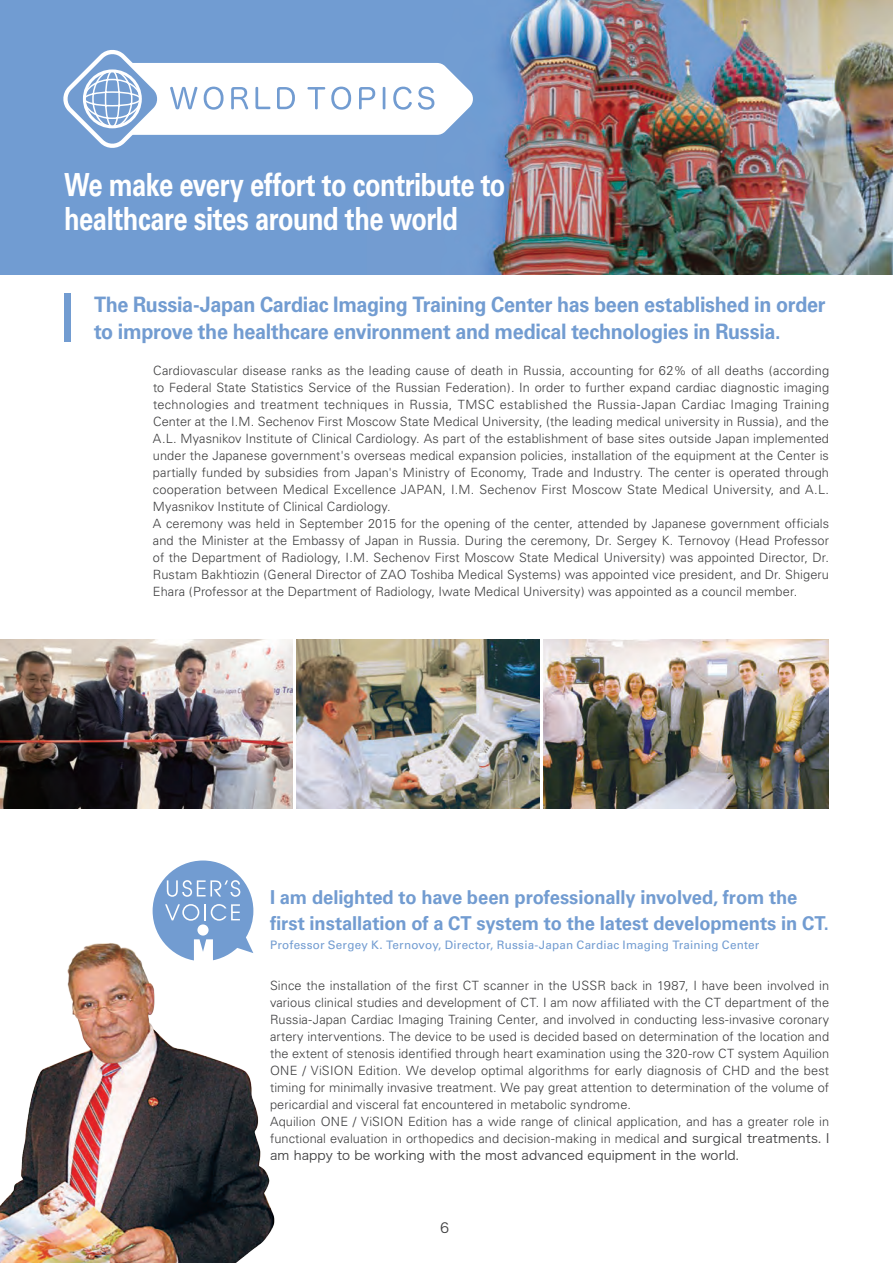
<style>
.page{position:relative;width:893px;height:1263px;background:#fff}
.page>*{position:absolute;margin:0;border:0;box-sizing:border-box;transform-origin:0 0}
.t1{font:700 31.95px/34px "Univers";letter-spacing:-.02em;color:#fff;scale:.8 1}
.t2{font:700 21.3px/26.5px "Univers";letter-spacing:-.015em;color:#729cd1;scale:.93 1}
.t3{font:700 19.2px/25.5px "Univers";letter-spacing:-.005em;color:#729cd1;scale:.96 1}
.t4{font:13.8px "Hira Kaku Pro W3";color:#3e3e3f}
.t5{font:300 12.75px/17px "Univers";letter-spacing:.005em;color:#3e3e3f}
.t6{font:12.75px "Hira Kaku Pro W3";letter-spacing:.015em;color:#3e3e3f}
.t7{font:11.7px "Univers";letter-spacing:.02em;color:#729cd1}
.s1{font-family:"Hira Kaku Pro W3";font-weight:400}
</style>
<div class="page">
<img style="left:0;top:0;width:893px;height:274px">
<svg style="left:63px;top:50px;width:410px;height:98px"></svg>
<img style="left:0;top:906px;width:275px;height:357px">
<svg style="left:153px;top:860px;width:100px;height:101px"></svg>
<img style="left:0;top:640px;width:293px;height:168px">
<img style="left:543px;top:640px;width:285px;height:168px">
<img style="left:296px;top:640px;width:243px;height:168px">
<div style="left:64px;top:293px;width:7px;height:49px;background:#729cd1"></div>
<h1 class="t1" style="left:64px;top:168px;width:553px">We make every effort to contribute to healthcare sites around the world</h1>
<h2 class="t2" style="left:94px;top:292px;width:788px">The Russia-Japan Cardiac Imaging Training Center has been established in order to improve the healthcare environment and medical technologies in Russia.</h2>
<p class="t5" style="left:153px;top:362px;width:678px">Cardiovascular disease ranks as the leading cause of death in Russia, accounting for 62% of all deaths (according to Federal State Statistics Service of the Russian Federation). In order to further expand cardiac diagnostic imaging technologies and treatment techniques in Russia, TMSC established the Russia-Japan Cardiac Imaging Training Center at the I.M. Sechenov First Moscow State Medical University, (the leading medical university in Russia), and the A.L. Myasnikov Institute of Clinical Cardiology. As part of the establishment of base sites outside Japan implemented under the Japanese government's overseas medical expansion policies, installation of the equipment at the Center is partially funded by subsidies from Japan's Ministry of Economy, Trade and Industry. The center is operated through cooperation between Medical Excellence JAPAN, I.M. Sechenov First Moscow State Medical University, and A.L.<br>Myasnikov Institute of Clinical Cardiology.<br>A ceremony was held in September 2015 for the opening of the center, attended by Japanese government officials and the Minister at the Embassy of Japan in Russia. During the ceremony, Dr. Sergey K. Ternovoy (Head Professor of the Department of Radiology, I.M. Sechenov First Moscow State Medical University) was appointed Director, Dr.<br>Rustam Bakhtiozin (General Director of ZAO Toshiba Medical Systems) was appointed vice president, and Dr. Shigeru Ehara (Professor at the Department of Radiology, Iwate Medical University) was appointed as a council member.</p>
<h3 class="t3" style="left:270px;top:885px;width:584px">I am delighted to have been professionally involved, from the first installation of a CT system to the latest developments in CT.</h3>
<p class="t7" style="left:270px;top:938px;width:491px">Professor Sergey K. Ternovoy, Director, Russia-Japan Cardiac Imaging Training Center</p>
<p class="t5" style="left:270px;top:977px;width:561px">Since the installation of the first CT scanner in the USSR back in 1987, I have been involved in various clinical studies and development of CT. I am now affiliated with the CT department of the Russia-Japan Cardiac Imaging Training Center, and involved in conducting less-invasive coronary artery interventions. The device to be used is decided based on determination of the location and the extent of stenosis identified through heart examination using the 320-row CT system Aquilion ONE / ViSION Edition. We develop optimal algorithms for early diagnosis of CHD and the best timing for minimally invasive treatment. We pay great attention to determination of the volume of pericardial and visceral fat encountered in metabolic syndrome.<br>Aquilion ONE / ViSION Edition has a wide range of clinical application, and has a greater role in functional evaluation in orthopedics and decision-making in medical <span class="s1">and surgical treatments. I</span></p>
<p class="t6" style="left:270px;top:1144px;width:470px">am happy to be working with the most advanced equipment in the world.</p>
<p class="t4" style="left:440px;top:1215px;width:11px">6</p>
</div>
